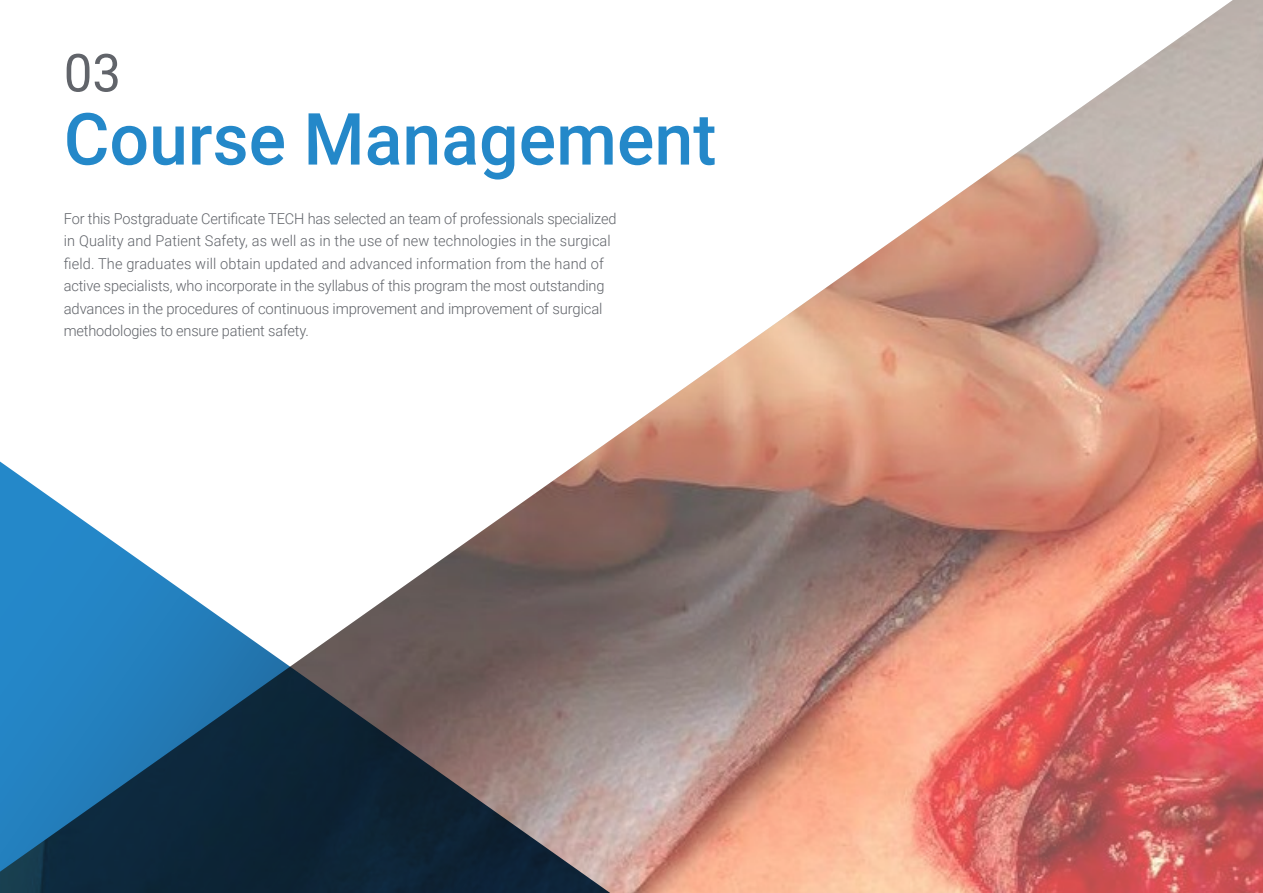
<style>
.page{position:relative;width:1263px;height:893px;background:#fff}
.page>*{position:absolute;margin:0;border:0;box-sizing:border-box;transform-origin:0 0}
.t1{font:500 72px "Roboto";color:#2488c9}
.t2{font:52.5px "Roboto";color:#61646a}
.t3{font:300 15px/22.5px "Roboto";letter-spacing:-.01em;color:#61646a}
</style>
<div class="page">
<img style="left:602px;top:0;width:661px;height:893px">
<svg style="left:0;top:446px;width:640px;height:447px"></svg>
<h2 class="t2" style="left:64px;top:36px;width:59px">03</h2>
<h1 class="t1" style="left:64px;top:89px;width:654px">Course Management</h1>
<p class="t3" style="left:64px;top:207px;width:554px">For this Postgraduate Certificate TECH has selected an team of professionals specialized in Quality and Patient Safety, as well as in the use of new technologies in the surgical field. The graduates will obtain updated and advanced information from the hand of active specialists, who incorporate in the syllabus of this program the most outstanding advances in the procedures of continuous improvement and improvement of surgical methodologies to ensure patient safety.</p>
</div>
